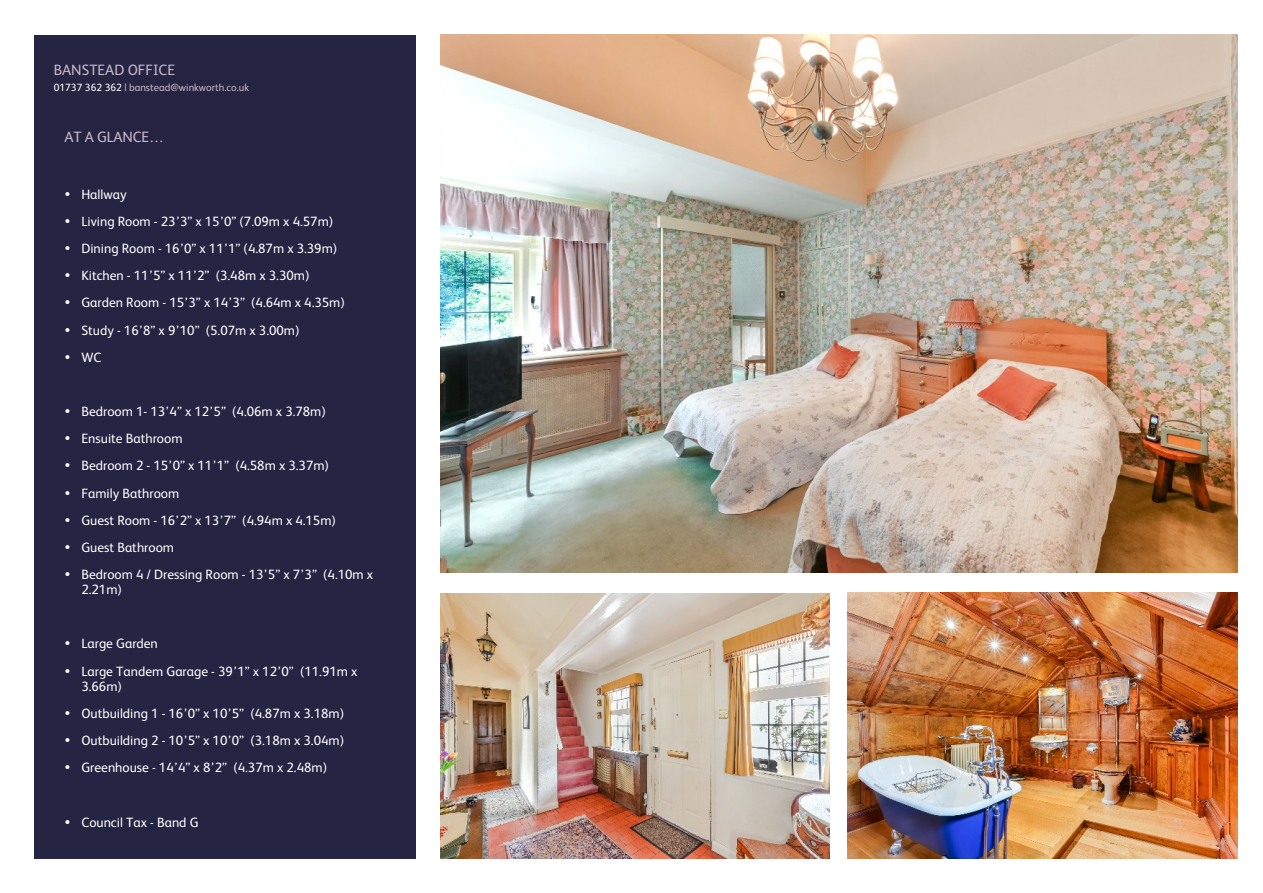
<style>
.page{position:relative;width:1263px;height:893px;background:#fff}
.page>*{position:absolute;margin:0;border:0;box-sizing:border-box;transform-origin:0 0}
.t1{font:15px "FS Albert";color:#cab6c9}
.t2{font:13.5px/27.2px "FS Albert";color:#fff}
.t3{font:10.5px "FS Albert";color:#cab6c9}
.s1{color:#fefefe}
</style>
<div class="page">
<div style="left:34px;top:36px;width:381px;height:823px;background:#252442"></div>
<img style="left:441px;top:34px;width:796px;height:538px">
<img style="left:848px;top:593px;width:389px;height:266px">
<img style="left:441px;top:594px;width:388px;height:265px">
<p class="t1" style="left:54px;top:63px;width:123px">BANSTEAD OFFICE</p>
<p class="t3" style="left:54px;top:83px;width:197px"><span class="s1">01737 362 362</span> | banstead@winkworth.co.uk</p>
<p class="t1" style="left:65px;top:130px;width:101px">AT A GLANCE…</p>
<p class="t2" style="left:81px;top:182px;width:265px">Hallway<br>Living Room - 23’3” x 15’0” (7.09m x 4.57m)<br>Dining Room - 16’0” x 11’1” (4.87m x 3.39m)<br>Kitchen - 11’5” x 11’2” (3.48m x 3.30m)<br>Garden Room - 15’3” x 14’3” (4.64m x 4.35m)<br>Study - 16’8” x 9’10” (5.07m x 3.00m)<br>WC</p>
<p class="t2" style="left:81px;top:399px;width:293px">Bedroom 1- 13’4” x 12’5” (4.06m x 3.78m)<br>Ensuite Bathroom<br>Bedroom 2 - 15’0” x 11’1” (4.58m x 3.37m)<br>Family Bathroom<br>Guest Room - 16’2” x 13’7” (4.94m x 4.15m)<br>Guest Bathroom<br>Bedroom 4 / Dressing Room - 13’5” x 7’3” (4.10m x</p>
<p class="t2" style="left:81px;top:577px;width:42px">2.21m)</p>
<p class="t2" style="left:81px;top:631px;width:278px">Large Garden<br>Large Tandem Garage - 39’1” x 12’0” (11.91m x</p>
<p class="t2" style="left:81px;top:674px;width:264px">3.66m)<br>Outbuilding 1 - 16’0” x 10’5” (4.87m x 3.18m)<br>Outbuilding 2 - 10’5” x 10’0” (3.18m x 3.04m)<br>Greenhouse - 14’4” x 8’2” (4.37m x 2.48m)</p>
<p class="t2" style="left:81px;top:809px;width:119px">Council Tax - Band G</p>
</div>
